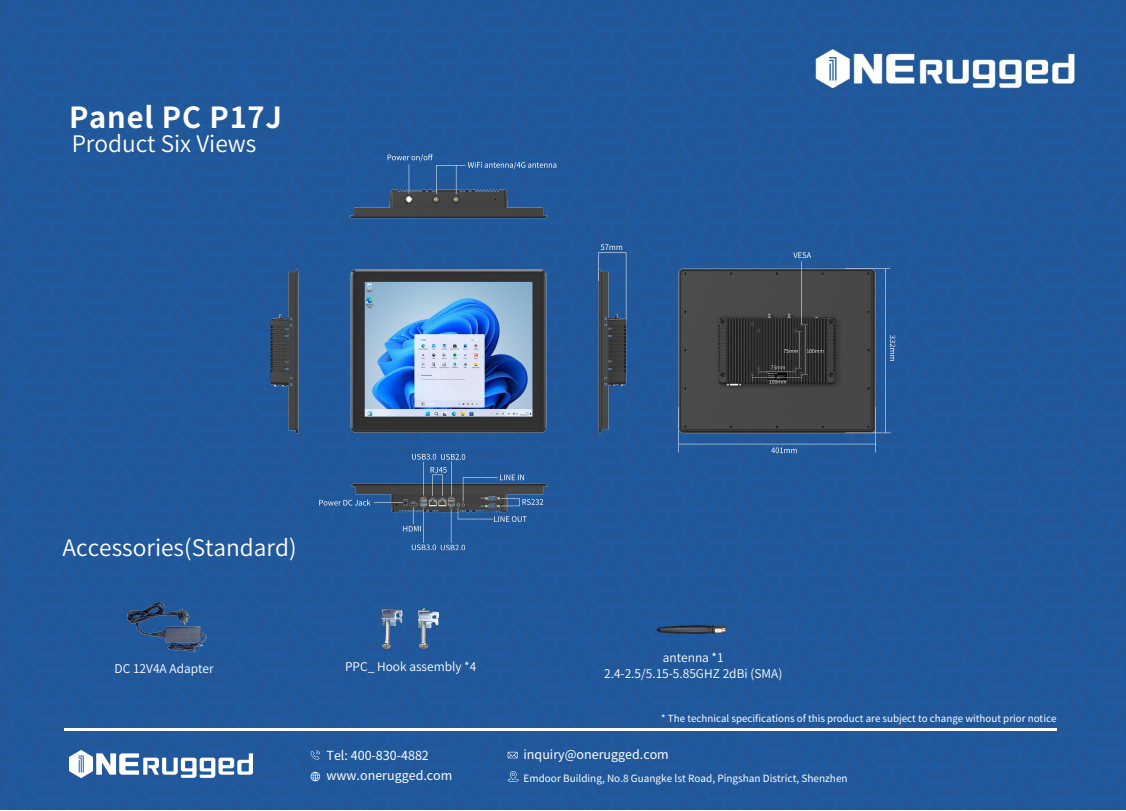
<style>
.page{position:relative;width:1126px;height:811px;background:#fff}
.page>*{position:absolute;margin:0;border:0;box-sizing:border-box;transform-origin:0 0}
.t1{font:700 29.05px "Source Han Sans CN";letter-spacing:.03em;color:#fff}
.t2{font:22.7px "Source Han Sans CN";color:#fff}
.t3{font:12.5px/20.9px "Source Han Sans CN";color:#fff}
.t4{font:12px/16.4px "Source Han Sans CN";color:#fff;text-align:center}
.t5{font:10px "Source Han Sans CN";color:#fff}
.t6{font:9.75px "Source Han Sans CN";color:#fff}
</style>
<div class="page">
<div style="left:0;top:0;width:1126px;height:810px;background:#21589b"></div>
<hr style="left:65px;top:729px;width:992px;height:2px;background:#fff">
<img style="left:69px;top:750px;width:184px;height:27px">
<svg style="left:311px;top:750px;width:9px;height:10px"></svg>
<svg style="left:508px;top:752px;width:10px;height:6px"></svg>
<svg style="left:311px;top:772px;width:9px;height:9px"></svg>
<svg style="left:508px;top:771px;width:11px;height:11px"></svg>
<img style="left:378px;top:603px;width:65px;height:48px">
<img style="left:127px;top:602px;width:79px;height:49px">
<img style="left:651px;top:616px;width:80px;height:26px">
<img style="left:180px;top:117px;width:775px;height:486px">
<h1 class="t1" style="left:69px;top:101px;width:215px">Panel PC P17J</h1>
<h2 class="t2" style="left:72px;top:131px;width:186px">Product Six Views</h2>
<h2 class="t2" style="left:63px;top:534px;width:236px">Accessories(Standard)</h2>
<p class="t4" style="left:115px;top:660px;width:101px">DC 12V4A Adapter</p>
<p class="t4" style="left:345px;top:659px;width:133px">PPC_ Hook assembly *4</p>
<p class="t3" style="left:327px;top:745px;width:127px">Tel: 400-830-4882 www.onerugged.com</p>
<p class="t4" style="left:604px;top:650px;width:180px">antenna *1<br>2.4-2.5/5.15-5.85GHZ 2dBi (SMA)</p>
<p class="t6" style="left:661px;top:713px;width:397px">* The technical specifications of this product are subject to change without prior notice</p>
<p class="t3" style="left:524px;top:744px;width:147px">inquiry@onerugged.com</p>
<p class="t5" style="left:524px;top:772px;width:326px">Emdoor Building, No.8 Guangke lst Road, Pingshan District, Shenzhen</p>
</div>
